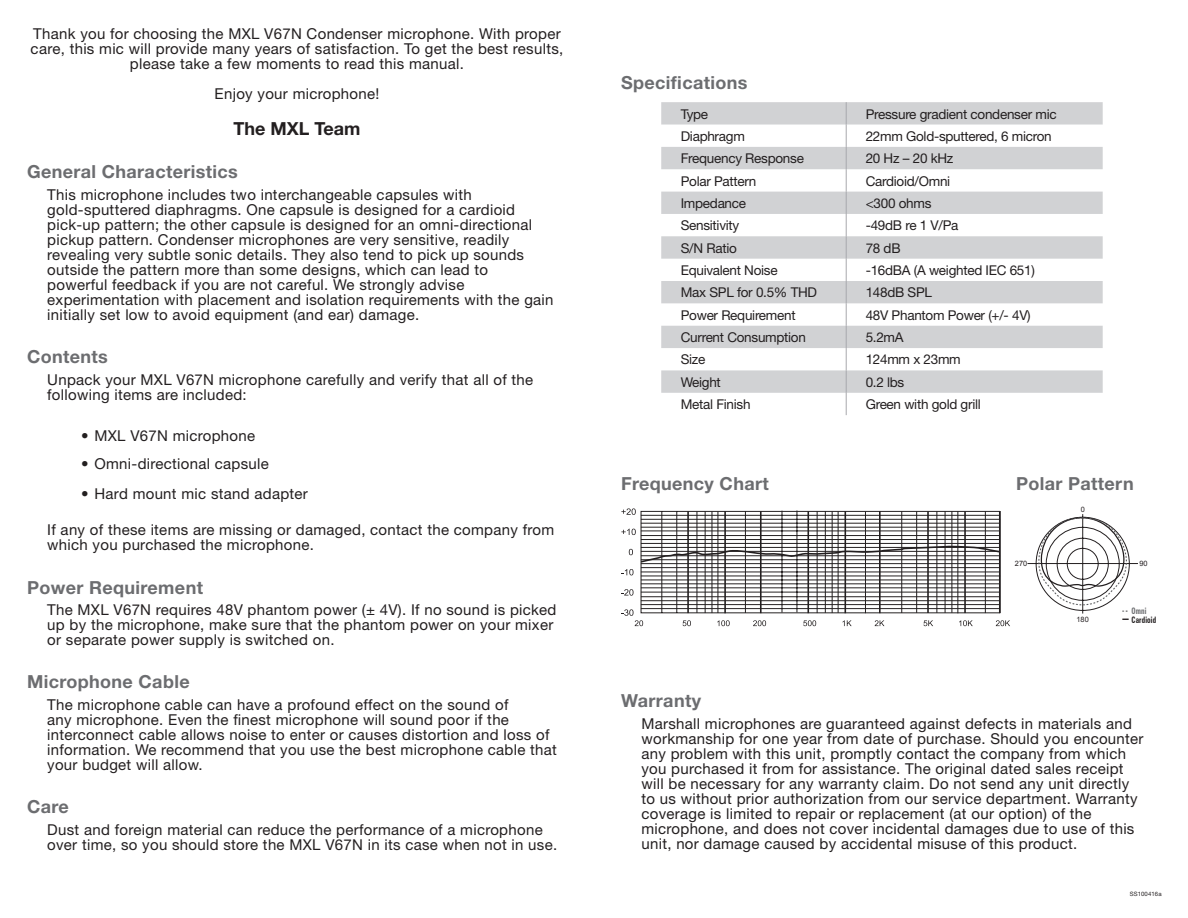
<style>
.page{position:relative;width:1188px;height:918px;background:#fff}
.page>*{position:absolute;margin:0;border:0;box-sizing:border-box;transform-origin:0 0}
.t1{font:700 18px "Helvetica Neue";letter-spacing:.02em;color:#6c6d70}
.t2{font:700 18px "Helvetica Neue";color:#231f20}
.Paragraph_Style_2{font:15px/15px "Helvetica Neue";letter-spacing:.02em;color:#231f20}
.t3{font:13.5px "Helvetica Neue";letter-spacing:-.02em;color:#231f20}
.t4{font:700 condensed 8.85px/8.9px "Zurich BT";letter-spacing:.025em;color:#231f20;scale:.8 1}
.t5{font:7.35px "Arial";color:#231e20}
.t6{font:6px "Helvetica Neue";letter-spacing:.02em;color:#231f20}
.s1{color:#6c6d70}
</style>
<div class="page">
<svg style="left:661px;top:102px;width:442px;height:291px;fill:#d1d2d4"></svg>
<svg style="left:846px;top:102px;width:1px;height:313px"></svg>
<svg style="left:621px;top:508px;width:389px;height:118px"></svg>
<svg style="left:1027px;top:514px;width:111px;height:106px"></svg>
<p class="Paragraph_Style_2" style="left:31px;top:26px;width:534px;text-align:center">Thank you for choosing the MXL V67N Condenser microphone. With proper care, this mic will provide many years of satisfaction. To get the best results, please take a few moments to read this manual.</p>
<p class="Paragraph_Style_2" style="left:215px;top:86px;width:166px">Enjoy your microphone!</p>
<p class="t2" style="left:234px;top:118px;width:128px">The MXL Team</p>
<p class="t1" style="left:27px;top:161px;width:212px">General Characteristics</p>
<p class="Paragraph_Style_2" style="left:47px;top:187px;width:426px">This microphone includes two interchangeable capsules with</p>
<p class="Paragraph_Style_2" style="left:47px;top:202px;width:469px">gold-sputtered diaphragms. One capsule is designed for a cardioid</p>
<p class="Paragraph_Style_2" style="left:47px;top:217px;width:486px">pick-up pattern; the other capsule is designed for an omni-directional pickup pattern. Condenser microphones are very sensitive, readily</p>
<p class="Paragraph_Style_2" style="left:47px;top:247px;width:478px">revealing very subtle sonic details. They also tend to pick up sounds</p>
<p class="Paragraph_Style_2" style="left:47px;top:262px;width:442px">outside the pattern more than some designs, which can lead to</p>
<p class="Paragraph_Style_2" style="left:47px;top:277px;width:419px">powerful feedback if you are not careful. We strongly advise</p>
<p class="Paragraph_Style_2" style="left:47px;top:292px;width:508px">experimentation with placement and isolation requirements with the gain initially set low to avoid equipment (and ear) damage.</p>
<p class="t1" style="left:27px;top:346px;width:82px">Contents</p>
<p class="Paragraph_Style_2" style="left:47px;top:372px;width:488px">Unpack your MXL V67N microphone carefully and verify that all of the following items are included:</p>
<p class="Paragraph_Style_2" style="left:81px;top:428px;width:176px">• MXL V67N microphone</p>
<p class="Paragraph_Style_2" style="left:81px;top:456px;width:189px">• Omni-directional capsule</p>
<p class="Paragraph_Style_2" style="left:81px;top:486px;width:228px">• Hard mount mic stand adapter</p>
<p class="Paragraph_Style_2" style="left:47px;top:522px;width:508px">If any of these items are missing or damaged, contact the company from which you purchased the microphone.</p>
<p class="t1" style="left:27px;top:576px;width:178px">Power Requirement</p>
<p class="Paragraph_Style_2" style="left:47px;top:602px;width:511px">The MXL V67N requires 48V phantom power (± 4V). If no sound is picked up by the microphone, make sure that the phantom power on your mixer or separate power supply is switched on.</p>
<p class="t1" style="left:27px;top:671px;width:164px">Microphone Cable</p>
<p class="Paragraph_Style_2" style="left:47px;top:697px;width:511px">The microphone cable can have a profound effect on the sound of<br>any microphone. Even the finest microphone will sound poor if the interconnect cable allows noise to enter or causes distortion and loss of information. We recommend that you use the best microphone cable that your budget will allow.</p>
<p class="t1" style="left:27px;top:796px;width:43px">Care</p>
<p class="Paragraph_Style_2" style="left:47px;top:822px;width:512px">Dust and foreign material can reduce the performance of a microphone over time, so you should store the MXL V67N in its case when not in use.</p>
<p class="t1" style="left:621px;top:71px;width:128px">Specifications</p>
<p class="t3" style="left:681px;top:106px;width:29px">Type</p>
<p class="t3" style="left:866px;top:106px;width:192px">Pressure gradient condenser mic</p>
<p class="t3" style="left:681px;top:128px;width:66px">Diaphragm</p>
<p class="t3" style="left:866px;top:128px;width:188px">22mm Gold-sputtered, 6 micron</p>
<p class="t3" style="left:681px;top:150px;width:125px">Frequency Response</p>
<p class="t3" style="left:866px;top:150px;width:89px">20 Hz – 20 kHz</p>
<p class="t3" style="left:681px;top:173px;width:77px">Polar Pattern</p>
<p class="t3" style="left:866px;top:173px;width:86px">Cardioid/Omni</p>
<p class="t3" style="left:681px;top:195px;width:67px">Impedance</p>
<p class="t3" style="left:866px;top:195px;width:67px">&lt;300 ohms</p>
<p class="t3" style="left:681px;top:217px;width:60px">Sensitivity</p>
<p class="t3" style="left:866px;top:217px;width:94px">-49dB re 1 V/Pa</p>
<p class="t3" style="left:681px;top:240px;width:58px">S/N Ratio</p>
<p class="t3" style="left:866px;top:240px;width:36px">78 dB</p>
<p class="t3" style="left:681px;top:262px;width:98px">Equivalent Noise</p>
<p class="t3" style="left:866px;top:262px;width:171px">-16dBA (A weighted IEC 651)</p>
<p class="t3" style="left:681px;top:285px;width:138px">Max SPL for 0.5% THD</p>
<p class="t3" style="left:866px;top:285px;width:68px">148dB SPL</p>
<p class="t3" style="left:681px;top:307px;width:116px">Power Requirement</p>
<p class="t3" style="left:866px;top:307px;width:167px">48V Phantom Power (+/- 4V)</p>
<p class="t3" style="left:681px;top:329px;width:127px">Current Consumption</p>
<p class="t3" style="left:866px;top:329px;width:39px">5.2mA</p>
<p class="t3" style="left:681px;top:352px;width:26px">Size</p>
<p class="t3" style="left:866px;top:352px;width:97px">124mm x 23mm</p>
<p class="t3" style="left:681px;top:374px;width:42px">Weight</p>
<p class="t3" style="left:866px;top:374px;width:40px">0.2 lbs</p>
<p class="t3" style="left:681px;top:396px;width:71px">Metal Finish</p>
<p class="t3" style="left:866px;top:396px;width:117px">Green with gold grill</p>
<p class="t1" style="left:621px;top:473px;width:149px">Frequency Chart</p>
<p class="t1" style="left:1016px;top:473px;width:119px">Polar Pattern</p>
<p class="t5" style="left:1081px;top:504px;width:6px">0</p>
<p class="t5" style="left:1015px;top:559px;width:14px">270</p>
<p class="t5" style="left:1139px;top:559px;width:10px">90</p>
<p class="t5" style="left:1077px;top:615px;width:14px">180</p>
<p class="t4" style="left:1132px;top:606px;width:32px"><span class="s1">Omni<br></span>Cardioid</p>
<p class="t1" style="left:621px;top:690px;width:81px">Warranty</p>
<p class="Paragraph_Style_2" style="left:641px;top:716px;width:504px">Marshall microphones are guaranteed against defects in materials and workmanship for one year from date of purchase. Should you encounter any problem with this unit, promptly contact the company from which you purchased it from for assistance. The original dated sales receipt will be necessary for any warranty claim. Do not send any unit directly to us without prior authorization from our service department. Warranty coverage is limited to repair or replacement (at our option) of the microphone, and does not cover incidental damages due to use of this unit, nor damage caused by accidental misuse of this product.</p>
<p class="t6" style="left:1130px;top:890px;width:33px">SS100416a</p>
</div>
